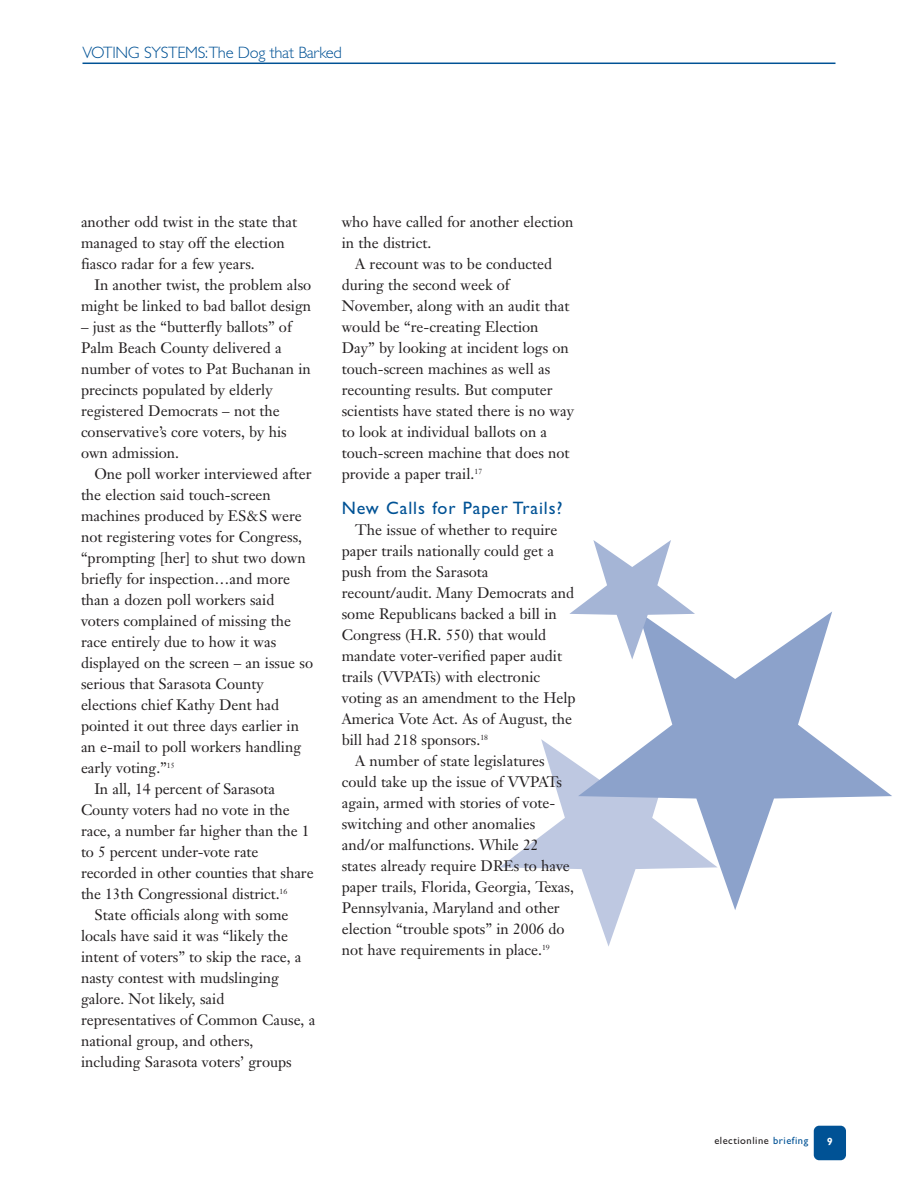
<style>
.page{position:relative;width:918px;height:1188px;background:#fff}
.page>*{position:absolute;margin:0;border:0;box-sizing:border-box;transform-origin:0 0}
.t1{font:18px "Gill Sans";letter-spacing:.05em;color:#005295}
.t2{font:300 16.5px "Gill Sans";letter-spacing:-.02em;color:#005295}
.t3{font:15px/21px "Janson Text";color:#231f20}
.t4{font:10.5px "Gill Sans";letter-spacing:.05em;color:#231f20}
.t5{font:700 condensed 10.5px "Gill Sans";color:#fff}
.s1{color:#005295}
</style>
<div class="page">
<svg style="left:500px;top:739px;width:121px;height:207px"></svg>
<svg style="left:578px;top:611px;width:314px;height:299px"></svg>
<svg style="left:569px;top:540px;width:126px;height:119px"></svg>
<hr style="left:82px;top:63px;width:754px;height:1px;background:#005295">
<div style="left:814px;top:1126px;width:32px;height:34px;background:#005295;border-radius:5px"></div>
<p class="t2" style="left:82px;top:47px;width:261px">VOTING SYSTEMS:The Dog that Barked</p>
<p class="t3" style="left:81px;top:213px;width:218px">another odd twist in the state that managed to stay off the election fiasco radar for a few years.</p>
<p class="t3" style="left:81px;top:276px;width:232px;text-align:right">In another twist, the problem also might be linked to bad ballot design</p>
<p class="t3" style="left:81px;top:318px;width:231px">– just as the “butterfly ballots” of<br>Palm Beach County delivered a number of votes to Pat Buchanan in precincts populated by elderly registered Democrats – not the conservative’s core voters, by his own admission.</p>
<p class="t3" style="left:94px;top:465px;width:219px">One poll worker interviewed after</p>
<p class="t3" style="left:81px;top:486px;width:191px">the election said touch-screen</p>
<p class="t3" style="left:81px;top:507px;width:222px">machines produced by ES&amp;S were</p>
<p class="t3" style="left:81px;top:528px;width:223px">not registering votes for Congress,</p>
<p class="t3" style="left:81px;top:549px;width:226px">“prompting [her] to shut two down</p>
<p class="t3" style="left:81px;top:570px;width:211px">briefly for inspection…and more</p>
<p class="t3" style="left:81px;top:591px;width:195px">than a dozen poll workers said</p>
<p class="t3" style="left:81px;top:612px;width:212px">voters complained of missing the</p>
<p class="t3" style="left:81px;top:633px;width:197px">race entirely due to how it was</p>
<p class="t3" style="left:81px;top:654px;width:234px">displayed on the screen – an issue so</p>
<p class="t3" style="left:81px;top:675px;width:184px">serious that Sarasota County</p>
<p class="t3" style="left:81px;top:696px;width:200px">elections chief Kathy Dent had</p>
<p class="t3" style="left:81px;top:717px;width:220px">pointed it out three days earlier in</p>
<p class="t3" style="left:81px;top:738px;width:222px">an e-mail to poll workers handling</p>
<p class="t3" style="left:81px;top:759px;width:95px">early voting.”<sup>15</sup></p>
<p class="t3" style="left:94px;top:780px;width:182px">In all, 14 percent of Sarasota</p>
<p class="t3" style="left:81px;top:801px;width:210px">County voters had no vote in the</p>
<p class="t3" style="left:81px;top:822px;width:230px">race, a number far higher than the 1</p>
<p class="t3" style="left:81px;top:843px;width:179px">to 5 percent under-vote rate</p>
<p class="t3" style="left:81px;top:864px;width:234px">recorded in other counties that share</p>
<p class="t3" style="left:81px;top:885px;width:208px">the 13th Congressional district.<sup>16</sup></p>
<p class="t3" style="left:94px;top:906px;width:195px">State officials along with some</p>
<p class="t3" style="left:81px;top:927px;width:209px">locals have said it was “likely the</p>
<p class="t3" style="left:81px;top:948px;width:222px">intent of voters” to skip the race, a</p>
<p class="t3" style="left:81px;top:969px;width:200px">nasty contest with mudslinging</p>
<p class="t3" style="left:81px;top:990px;width:145px">galore. Not likely, said</p>
<p class="t3" style="left:81px;top:1011px;width:236px">representatives of Common Cause, a</p>
<p class="t3" style="left:81px;top:1032px;width:174px">national group, and others,</p>
<p class="t3" style="left:81px;top:1053px;width:212px">including Sarasota voters’ groups</p>
<p class="t3" style="left:342px;top:213px;width:233px">who have called for another election in the district.</p>
<p class="t3" style="left:342px;top:255px;width:234px;text-indent:13px">A recount was to be conducted during the second week of<br>November, along with an audit that would be “re-creating Election<br>Day” by looking at incident logs on touch-screen machines as well as recounting results. But computer scientists have stated there is no way to look at individual ballots on a touch-screen machine that does not provide a paper trail.<sup>17</sup></p>
<p class="t1" style="left:342px;top:502px;width:222px">New Calls for Paper Trails?</p>
<p class="t3" style="left:355px;top:521px;width:204px">The issue of whether to require</p>
<p class="t3" style="left:342px;top:542px;width:214px">paper trails nationally could get a</p>
<p class="t3" style="left:342px;top:563px;width:148px">push from the Sarasota</p>
<p class="t3" style="left:342px;top:584px;width:234px">recount/audit. Many Democrats and</p>
<p class="t3" style="left:342px;top:605px;width:217px">some Republicans backed a bill in</p>
<p class="t3" style="left:342px;top:626px;width:206px">Congress (H.R. 550) that would</p>
<p class="t3" style="left:342px;top:647px;width:222px">mandate voter-verified paper audit</p>
<p class="t3" style="left:342px;top:668px;width:200px">trails (VVPATs) with electronic</p>
<p class="t3" style="left:342px;top:689px;width:235px">voting as an amendment to the Help</p>
<p class="t3" style="left:342px;top:710px;width:232px">America Vote Act. As of August, the</p>
<p class="t3" style="left:342px;top:731px;width:148px">bill had 218 sponsors.<sup>18</sup></p>
<p class="t3" style="left:355px;top:752px;width:191px">A number of state legislatures</p>
<p class="t3" style="left:342px;top:773px;width:222px">could take up the issue of VVPATs</p>
<p class="t3" style="left:342px;top:794px;width:215px">again, armed with stories of vote-</p>
<p class="t3" style="left:342px;top:815px;width:195px">switching and other anomalies</p>
<p class="t3" style="left:342px;top:836px;width:198px">and/or malfunctions. While 22</p>
<p class="t3" style="left:342px;top:857px;width:230px">states already require DREs to have</p>
<p class="t3" style="left:342px;top:878px;width:234px">paper trails, Florida, Georgia, Texas,</p>
<p class="t3" style="left:342px;top:899px;width:220px">Pennsylvania, Maryland and other</p>
<p class="t3" style="left:342px;top:920px;width:224px">election “trouble spots” in 2006 do</p>
<p class="t3" style="left:342px;top:941px;width:210px">not have requirements in place.<sup>19</sup></p>
<p class="t4" style="left:714px;top:1137px;width:95px">electionline <span class="s1">briefing</span></p>
<p class="t5" style="left:827px;top:1138px;width:7px">9</p>
</div>
